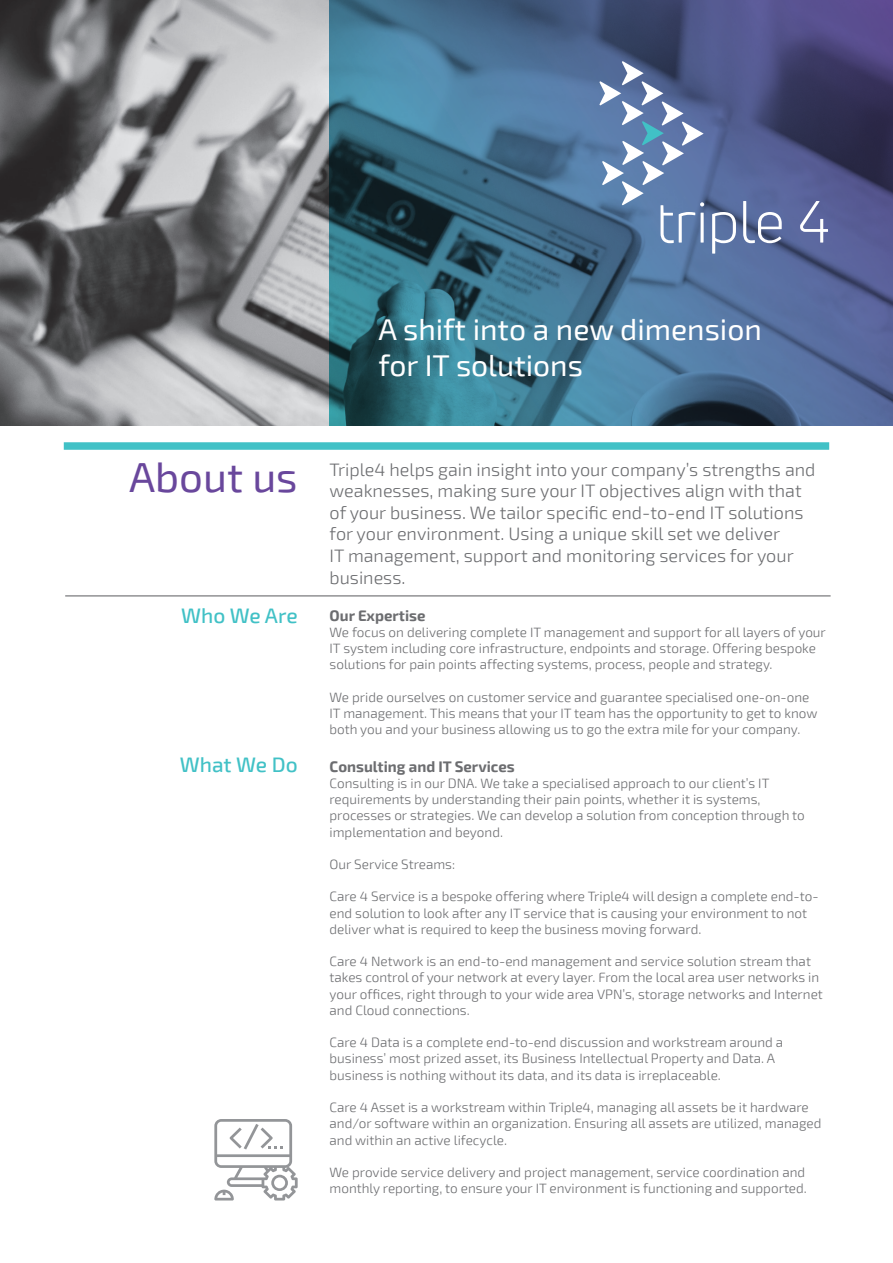
<style>
.page{position:relative;width:893px;height:1263px;background:#fff}
.page>*{position:absolute;margin:0;border:0;box-sizing:border-box;transform-origin:0 0}
.t1{font:42px "Exo 2";color:#69479c}
.t2{font:30px/36px "Exo 2";color:#fff}
.t3{font:500 21px "Exo 2";color:#41c1c6}
.t4{font:300 18px/21.6px "Exo 2";color:#6c6d70}
.t5{font:700 15px "Exo 2";color:#6c6d70}
.t6{font:300 13.5px/16.2px "Exo 2";color:#6c6d70}
</style>
<div class="page">
<img style="left:0;top:0;width:330px;height:425px">
<svg style="left:330px;top:0;width:563px;height:425px;background:#426788"></svg>
<hr style="left:65px;top:595px;width:766px;height:1px;background:#6c6d70">
<div style="left:64px;top:442px;width:765px;height:8px;background:#41c1c6"></div>
<svg style="left:214px;top:1119px;width:84px;height:81px"></svg>
<svg style="left:599px;top:61px;width:229px;height:193px;background:#5f719c"></svg>
<p class="t2" style="left:378px;top:312px;width:385px">A shift into a new dimension for IT solutions</p>
<p class="t1" style="left:129px;top:453px;width:170px">About us</p>
<p class="t3" style="left:181px;top:603px;width:118px">Who We Are</p>
<p class="t3" style="left:180px;top:752px;width:119px">What We Do</p>
<p class="t4" style="left:330px;top:459px;width:487px">Triple4 helps gain insight into your company’s strengths and weaknesses, making sure your IT objectives align with that of your business. We tailor specific end-to-end IT solutions for your environment. Using a unique skill set we deliver<br>IT management, support and monitoring services for your business.</p>
<p class="t5" style="left:330px;top:606px;width:97px">Our Expertise</p>
<p class="t6" style="left:330px;top:624px;width:498px">We focus on delivering complete IT management and support for all layers of your<br>IT system including core infrastructure, endpoints and storage. Offering bespoke solutions for pain points affecting systems, process, people and strategy.</p>
<p class="t6" style="left:330px;top:689px;width:489px">We pride ourselves on customer service and guarantee specialised one-on-one<br>IT management. This means that your IT team has the opportunity to get to know both you and your business allowing us to go the extra mile for your company.</p>
<p class="t5" style="left:330px;top:758px;width:187px">Consulting and IT Services</p>
<p class="t6" style="left:330px;top:775px;width:477px">Consulting is in our DNA. We take a specialised approach to our client’s IT requirements by understanding their pain points, whether it is systems, processes or strategies. We can develop a solution from conception through to implementation and beyond.</p>
<p class="t6" style="left:330px;top:856px;width:127px">Our Service Streams:</p>
<p class="t6" style="left:330px;top:889px;width:490px">Care 4 Service is a bespoke offering where Triple4 will design a complete end-to&shy;end solution to look after any IT service that is causing your environment to not deliver what is required to keep the business moving forward.</p>
<p class="t6" style="left:330px;top:954px;width:495px">Care 4 Network is an end-to-end management and service solution stream that takes control of your network at every layer. From the local area user networks in your offices, right through to your wide area VPN’s, storage networks and Internet and Cloud connections.</p>
<p class="t6" style="left:330px;top:1035px;width:455px">Care 4 Data is a complete end-to-end discussion and workstream around a business’ most prized asset, its Business Intellectual Property and Data. A business is nothing without its data, and its data is irreplaceable.</p>
<p class="t6" style="left:330px;top:1099px;width:493px">Care 4 Asset is a workstream within Triple4, managing all assets be it hardware and/or software within an organization. Ensuring all assets are utilized, managed and within an active lifecycle.</p>
<p class="t6" style="left:330px;top:1164px;width:479px">We provide service delivery and project management, service coordination and monthly reporting, to ensure your IT environment is functioning and supported.</p>
</div>
